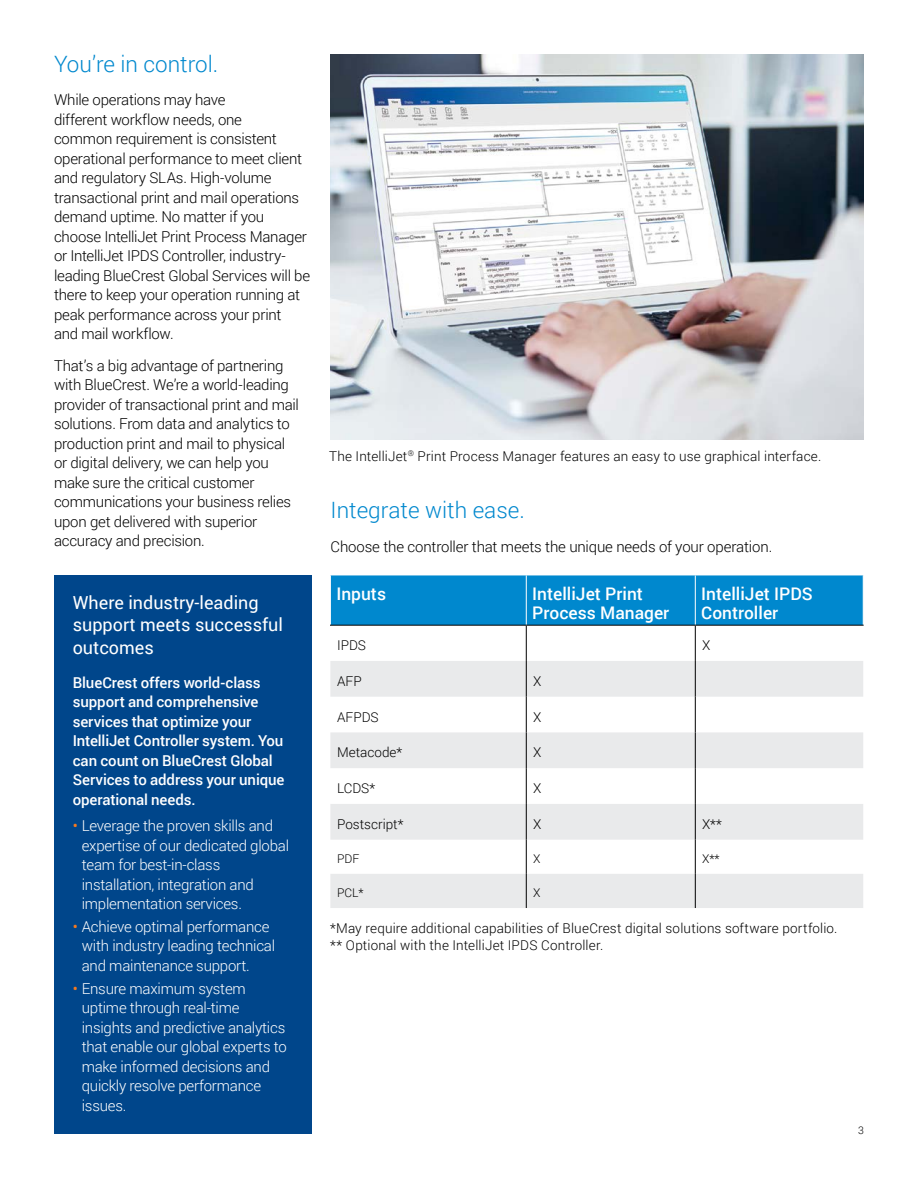
<style>
.page{position:relative;width:918px;height:1188px;background:#fff}
.page>*{position:absolute;margin:0;border:0;box-sizing:border-box;transform-origin:0 0}
.t1{font:300 22.5px "Roboto";color:#0088ce}
.t2{font:18px/22.5px "Roboto";color:#fff}
.t3{font:500 17.4px/19.5px "Roboto";color:#fff}
.t4{font:300 15px/19.5px "Roboto";letter-spacing:-.015em;color:#000}
.t5{font:300 15px/19.5px "Roboto";letter-spacing:-.015em;color:#fff}
.t6{font:500 15px/19.5px "Roboto";letter-spacing:-.005em;color:#fff}
.t7{font:300 13.5px/16.5px "Roboto";letter-spacing:.01em;color:#000}
.t8{font:300 12px "Roboto";color:#000}
.t9{font:300 10.5px "Roboto";color:#000}
.s1{font-weight:400;color:#f47920}
</style>
<div class="page">
<img style="left:331px;top:54px;width:533px;height:386px">
<div style="left:54px;top:575px;width:258px;height:559px;background:#00468b"></div>
<div style="left:331px;top:575px;width:532px;height:50px;background:#0088ce"></div>
<svg style="left:330px;top:661px;width:533px;height:247px;fill:#e9eaeb"></svg>
<hr style="left:526px;top:575px;width:1px;height:50px;background:#fff">
<hr style="left:695px;top:575px;width:1px;height:50px;background:#fff">
<hr style="left:526px;top:626px;width:1px;height:35px;background:#000">
<hr style="left:695px;top:626px;width:1px;height:35px;background:#000">
<hr style="left:526px;top:661px;width:1px;height:36px;background:#000">
<hr style="left:526px;top:697px;width:1px;height:35px;background:#000">
<hr style="left:526px;top:732px;width:1px;height:36px;background:#000">
<hr style="left:695px;top:661px;width:1px;height:36px;background:#000">
<hr style="left:695px;top:697px;width:1px;height:35px;background:#000">
<hr style="left:695px;top:732px;width:1px;height:36px;background:#000">
<hr style="left:526px;top:768px;width:1px;height:36px;background:#000">
<hr style="left:695px;top:768px;width:1px;height:36px;background:#000">
<hr style="left:526px;top:804px;width:1px;height:36px;background:#000">
<hr style="left:695px;top:804px;width:1px;height:36px;background:#000">
<hr style="left:526px;top:840px;width:1px;height:34px;background:#000">
<hr style="left:695px;top:840px;width:1px;height:34px;background:#000">
<hr style="left:330px;top:625px;width:196px;height:1px;background:#000">
<hr style="left:526px;top:625px;width:169px;height:1px;background:#000">
<hr style="left:695px;top:625px;width:169px;height:1px;background:#000">
<hr style="left:526px;top:874px;width:1px;height:34px;background:#000">
<hr style="left:695px;top:874px;width:1px;height:34px;background:#000">
<h1 class="t1" style="left:54px;top:48px;width:166px">You’re in control.</h1>
<p class="t4" style="left:54px;top:90px;width:258px">While operations may have<br>different workflow needs, one<br>common requirement is consistent operational performance to meet client and regulatory SLAs. High-volume transactional print and mail operations demand uptime. No matter if you choose IntelliJet Print Process Manager or IntelliJet IPDS Controller, industry&shy;leading BlueCrest Global Services will be there to keep your operation running at peak performance across your print<br>and mail workflow.</p>
<p class="t4" style="left:54px;top:355px;width:246px">That’s a big advantage of partnering with BlueCrest. We’re a world-leading provider of transactional print and mail solutions. From data and analytics to production print and mail to physical or digital delivery, we can help you make sure the critical customer communications your business relies upon get delivered with superior accuracy and precision.</p>
<p class="t2" style="left:73px;top:591px;width:212px">Where industry-leading support meets successful outcomes</p>
<p class="t6" style="left:73px;top:672px;width:213px">BlueCrest offers world-class support and comprehensive services that optimize your<br>IntelliJet Controller system. You can count on BlueCrest Global<br>Services to address your unique operational needs.</p>
<p class="t5" style="left:82px;top:816px;width:209px;text-indent:-9px"><span class="s1">•</span> Leverage the proven skills and expertise of our dedicated global team for best-in-class installation, integration and implementation services.</p>
<p class="t5" style="left:82px;top:916px;width:195px;text-indent:-9px"><span class="s1">•</span> Achieve optimal performance with industry leading technical and maintenance support.</p>
<p class="t5" style="left:82px;top:978px;width:207px;text-indent:-9px"><span class="s1">•</span> Ensure maximum system uptime through real-time insights and predictive analytics that enable our global experts to make informed decisions and quickly resolve performance issues.</p>
<p class="t7" style="left:329px;top:447px;width:494px">The IntelliJet<sup>®</sup> Print Process Manager features an easy to use graphical interface.</p>
<h1 class="t1" style="left:331px;top:495px;width:196px">Integrate with ease.</h1>
<p class="t4" style="left:331px;top:536px;width:443px">Choose the controller that meets the unique needs of your operation.</p>
<p class="t3" style="left:336px;top:583px;width:51px">Inputs</p>
<p class="t3" style="left:532px;top:583px;width:138px">IntelliJet Print<br>Process Manager</p>
<p class="t3" style="left:701px;top:583px;width:113px">IntelliJet IPDS<br>Controller</p>
<p class="t7" style="left:337px;top:637px;width:30px">IPDS</p>
<p class="t7" style="left:702px;top:637px;width:10px">X</p>
<p class="t7" style="left:337px;top:672px;width:26px">AFP</p>
<p class="t7" style="left:533px;top:672px;width:10px">X</p>
<p class="t7" style="left:337px;top:708px;width:43px">AFPDS</p>
<p class="t7" style="left:533px;top:708px;width:10px">X</p>
<p class="t7" style="left:337px;top:744px;width:67px">Metacode*</p>
<p class="t7" style="left:533px;top:744px;width:10px">X</p>
<p class="t7" style="left:337px;top:780px;width:40px">LCDS*</p>
<p class="t7" style="left:533px;top:780px;width:10px">X</p>
<p class="t7" style="left:337px;top:815px;width:68px">Postscript*</p>
<p class="t7" style="left:533px;top:815px;width:10px">X</p>
<p class="t7" style="left:702px;top:815px;width:21px">X**</p>
<p class="t8" style="left:337px;top:850px;width:24px">PDF</p>
<p class="t8" style="left:533px;top:850px;width:9px">X</p>
<p class="t8" style="left:702px;top:850px;width:19px">X**</p>
<p class="t8" style="left:337px;top:885px;width:28px">PCL*</p>
<p class="t8" style="left:533px;top:885px;width:9px">X</p>
<p class="t7" style="left:330px;top:920px;width:509px">*May require additional capabilities of BlueCrest digital solutions software portfolio. ** Optional with the IntelliJet IPDS Controller.</p>
<p class="t9" style="left:858px;top:1123px;width:7px">3</p>
</div>
